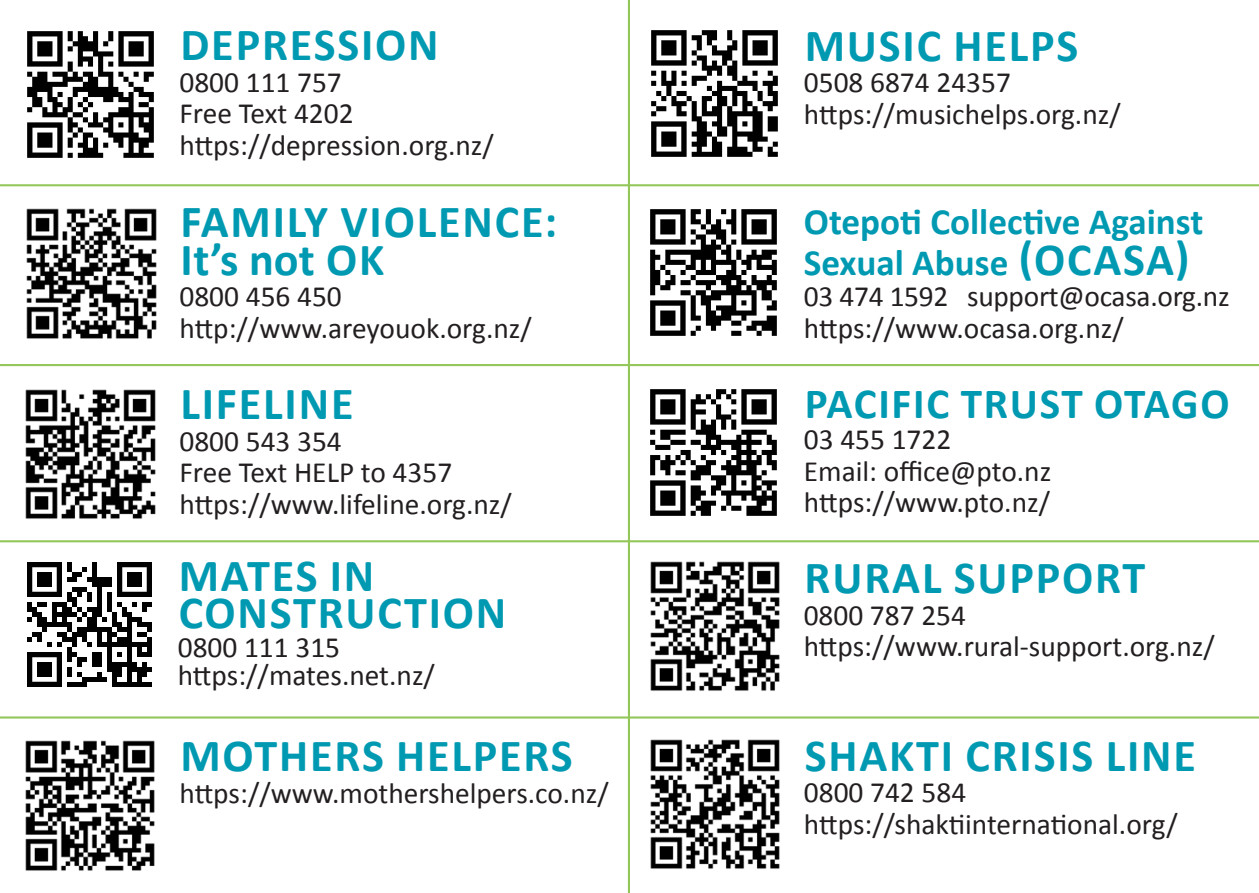
<style>
.page{position:relative;width:1259px;height:893px;background:#fff}
.page>*{position:absolute;margin:0;border:0;box-sizing:border-box;transform-origin:0 0}
.HEADING{font:700 46.2px/37.5px "Calibri";letter-spacing:.04em;color:#0099b2}
.HEADING-2{font:700 43.2px "Calibri";letter-spacing:.04em;color:#0099b2}
.HEADING-3{font:700 37.2px/40.5px "Calibri";color:#0099b2}
.HEADING-4{font:29.4px "Calibri";color:#231f20}
.s1{font-size:46.2px}
</style>
<div class="page">
<hr style="left:628px;top:0;width:2px;height:893px;background:#94c75a">
<hr style="left:0;top:184px;width:1259px;height:2px;background:#94c75a">
<hr style="left:0;top:364px;width:1259px;height:2px;background:#94c75a">
<hr style="left:0;top:540px;width:1259px;height:2px;background:#94c75a">
<hr style="left:0;top:716px;width:1259px;height:2px;background:#94c75a">
<img style="left:26px;top:208px;width:131px;height:131px">
<img style="left:27px;top:31px;width:127px;height:127px">
<img style="left:25px;top:389px;width:131px;height:130px">
<img style="left:25px;top:740px;width:130px;height:131px">
<img style="left:650px;top:209px;width:127px;height:127px">
<img style="left:650px;top:389px;width:127px;height:127px">
<img style="left:650px;top:739px;width:130px;height:130px">
<img style="left:27px;top:562px;width:125px;height:125px">
<img style="left:650px;top:561px;width:130px;height:130px">
<img style="left:651px;top:30px;width:127px;height:127px">
<p class="HEADING" style="left:180px;top:26px;width:260px">DEPRESSION</p>
<p class="HEADING-4" style="left:179px;top:63px;width:164px">0800 111 757</p>
<p class="HEADING-4" style="left:179px;top:95px;width:176px">Free Text 4202</p>
<p class="HEADING-4" style="left:179px;top:126px;width:316px">https://depression.org.nz/</p>
<p class="HEADING" style="left:180px;top:203px;width:378px">FAMILY VIOLENCE:<br>It’s not OK</p>
<p class="HEADING-4" style="left:179px;top:278px;width:164px">0800 456 450</p>
<p class="HEADING-4" style="left:179px;top:309px;width:354px">http://www.areyouok.org.nz/</p>
<p class="HEADING" style="left:180px;top:385px;width:175px">LIFELINE</p>
<p class="HEADING-4" style="left:179px;top:422px;width:164px">0800 543 354</p>
<p class="HEADING-4" style="left:179px;top:454px;width:274px">Free Text HELP to 4357</p>
<p class="HEADING-4" style="left:179px;top:485px;width:334px">https://www.lifeline.org.nz/</p>
<p class="HEADING" style="left:179px;top:556px;width:329px">MATES IN<br>CONSTRUCTION</p>
<p class="HEADING-4" style="left:178px;top:628px;width:164px">0800 111 315</p>
<p class="HEADING-4" style="left:178px;top:657px;width:259px">https://mates.net.nz/</p>
<p class="HEADING" style="left:180px;top:737px;width:394px">MOTHERS HELPERS</p>
<p class="HEADING-4" style="left:179px;top:774px;width:431px">https://www.mothershelpers.co.nz/</p>
<p class="HEADING" style="left:805px;top:26px;width:275px">MUSIC HELPS</p>
<p class="HEADING-4" style="left:804px;top:64px;width:209px">0508 6874 24357</p>
<p class="HEADING-4" style="left:804px;top:95px;width:318px">https://musichelps.org.nz/</p>
<p class="HEADING-3" style="left:804px;top:202px;width:401px">Otepoti Collective Against<br>Sexual Abuse <span class="s1">(OCASA)</span></p>
<p class="HEADING-4" style="left:804px;top:278px;width:427px">03 474 1592 support@ocasa.org.nz</p>
<p class="HEADING-4" style="left:804px;top:309px;width:321px">https://www.ocasa.org.nz/</p>
<p class="HEADING-2" style="left:804px;top:376px;width:426px">PACIFIC TRUST OTAGO</p>
<p class="HEADING-4" style="left:804px;top:421px;width:149px">03 455 1722</p>
<p class="HEADING-4" style="left:804px;top:452px;width:249px">Email: office@pto.nz</p>
<p class="HEADING-4" style="left:804px;top:484px;width:248px">https://www.pto.nz/</p>
<p class="HEADING" style="left:804px;top:559px;width:342px">RURAL SUPPORT</p>
<p class="HEADING-4" style="left:803px;top:596px;width:164px">0800 787 254</p>
<p class="HEADING-4" style="left:803px;top:628px;width:412px">https://www.rural-support.org.nz/</p>
<p class="HEADING" style="left:805px;top:737px;width:393px">SHAKTI CRISIS LINE</p>
<p class="HEADING-4" style="left:804px;top:774px;width:164px">0800 742 584</p>
<p class="HEADING-4" style="left:804px;top:805px;width:375px">https://shaktiinternational.org/</p>
</div>
